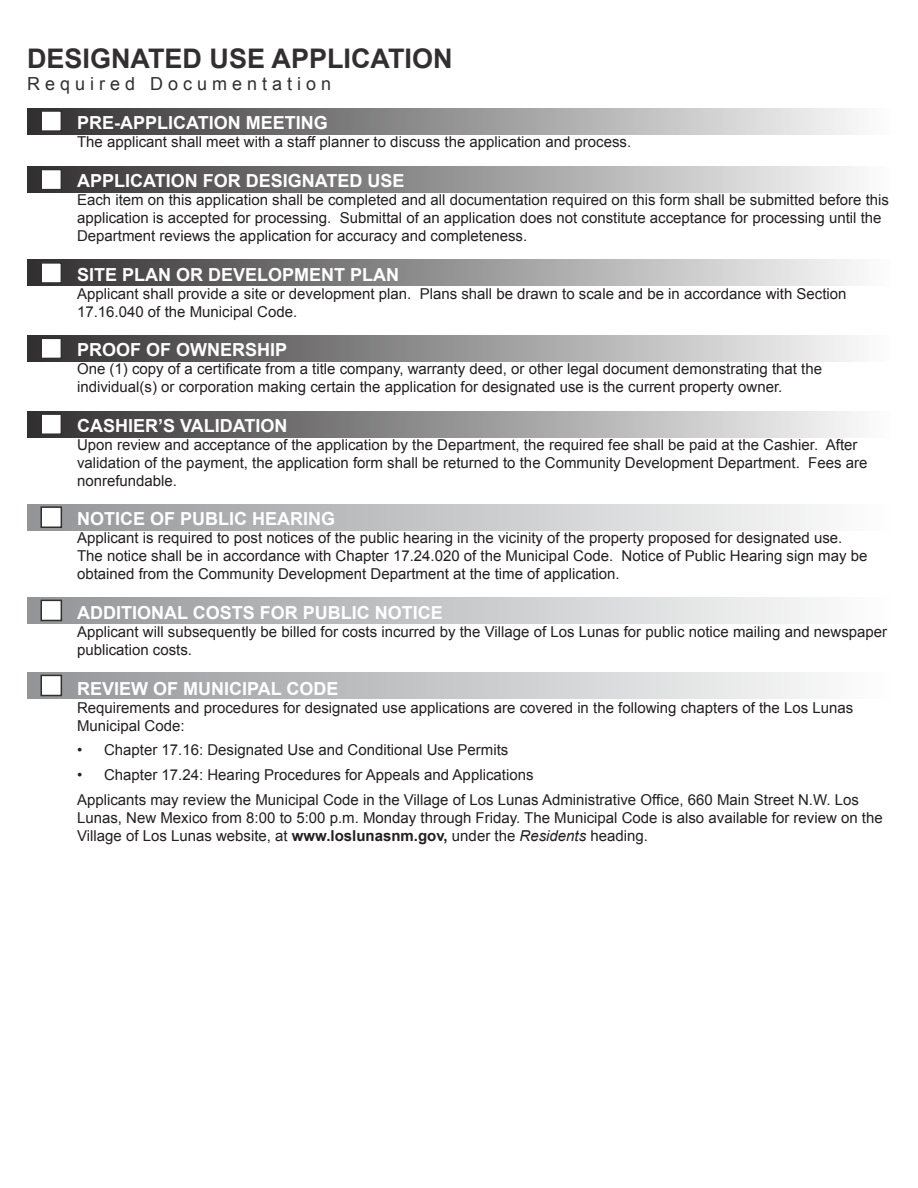
<style>
.page{position:relative;width:918px;height:1188px;background:#fff}
.page>*{position:absolute;margin:0;border:0;box-sizing:border-box;transform-origin:0 0}
.t1{font:700 27px "Arial";color:#312f30}
.t2{font:700 18px "Arial";color:#fff}
.t3{font:18px "Arial";color:#312f30}
.t4{font:15px/18px "Arial";color:#231f20}
.s1{font-weight:700}
.s2{font-style:italic}
</style>
<div class="page">
<div style="left:27px;top:672px;width:864px;height:27px;background:linear-gradient(to right,#8f9194,#fff)"></div>
<div style="left:40px;top:675px;width:22px;height:21px;background:#fff;border:2px solid #312f30"></div>
<div style="left:27px;top:597px;width:864px;height:27px;background:linear-gradient(to right,#8f9194,#fff)"></div>
<div style="left:40px;top:600px;width:22px;height:21px;background:#fff;border:2px solid #312f30"></div>
<div style="left:27px;top:504px;width:864px;height:27px;background:linear-gradient(to right,#929497,#fefefe)"></div>
<div style="left:27px;top:411px;width:864px;height:27px;background:linear-gradient(to right,#302e2f,#fdfdfd)"></div>
<div style="left:27px;top:335px;width:864px;height:27px;background:linear-gradient(to right,#302e2f,#fdfdfd)"></div>
<div style="left:27px;top:259px;width:864px;height:27px;background:linear-gradient(to right,#302e2f,#fdfdfd)"></div>
<div style="left:27px;top:166px;width:864px;height:27px;background:linear-gradient(to right,#302e2f,#fdfdfd)"></div>
<div style="left:27px;top:108px;width:864px;height:27px;background:linear-gradient(to right,#302e2f,#fdfdfd)"></div>
<div style="left:40px;top:110px;width:22px;height:22px;background:#fff;border:2px solid #312f30"></div>
<div style="left:40px;top:169px;width:22px;height:21px;background:#fff;border:2px solid #312f30"></div>
<div style="left:40px;top:338px;width:22px;height:21px;background:#fff;border:2px solid #312f30"></div>
<div style="left:40px;top:262px;width:22px;height:22px;background:#fff;border:2px solid #312f30"></div>
<div style="left:40px;top:413px;width:22px;height:22px;background:#fff;border:2px solid #312f30"></div>
<div style="left:40px;top:506px;width:22px;height:22px;background:#fff;border:2px solid #312f30"></div>
<p class="t1" style="left:27px;top:41px;width:427px">DESIGNATED USE APPLICATION</p>
<p class="t3" style="left:27px;top:72px;width:306px">R e q u i r e d D o c u m e n t a t i o n</p>
<p class="t2" style="left:77px;top:111px;width:252px">PRE-APPLICATION MEETING</p>
<p class="t4" style="left:77px;top:133px;width:556px">The applicant shall meet with a staff planner to discuss the application and process.</p>
<p class="t2" style="left:77px;top:169px;width:329px">APPLICATION FOR DESIGNATED USE</p>
<p class="t4" style="left:77px;top:191px;width:814px">Each item on this application shall be completed and all documentation required on this form shall be submitted before this application is accepted for processing. Submittal of an application does not constitute acceptance for processing until the<br>Department reviews the application for accuracy and completeness.</p>
<p class="t2" style="left:77px;top:262px;width:324px">SITE PLAN OR DEVELOPMENT PLAN</p>
<p class="t4" style="left:77px;top:284px;width:771px">Applicant shall provide a site or development plan. Plans shall be drawn to scale and be in accordance with Section<br>17.16.040 of the Municipal Code.</p>
<p class="t2" style="left:77px;top:338px;width:212px">PROOF OF OWNERSHIP</p>
<p class="t4" style="left:77px;top:360px;width:747px">One (1) copy of a certificate from a title company, warranty deed, or other legal document demonstrating that the individual(s) or corporation making certain the application for designated use is the current property owner.</p>
<p class="t2" style="left:77px;top:413px;width:212px">CASHIER’S VALIDATION</p>
<p class="t4" style="left:77px;top:436px;width:792px">Upon review and acceptance of the application by the Department, the required fee shall be paid at the Cashier. After validation of the payment, the application form shall be returned to the Community Development Department. Fees are nonrefundable.</p>
<p class="t2" style="left:77px;top:507px;width:260px">NOTICE OF PUBLIC HEARING</p>
<p class="t4" style="left:77px;top:529px;width:792px">Applicant is required to post notices of the public hearing in the vicinity of the property proposed for designated use.<br>The notice shall be in accordance with Chapter 17.24.020 of the Municipal Code. Notice of Public Hearing sign may be obtained from the Community Development Department at the time of application.</p>
<p class="t2" style="left:77px;top:601px;width:367px">ADDITIONAL COSTS FOR PUBLIC NOTICE</p>
<p class="t4" style="left:77px;top:623px;width:812px">Applicant will subsequently be billed for costs incurred by the Village of Los Lunas for public notice mailing and newspaper publication costs.</p>
<p class="t2" style="left:77px;top:676px;width:263px">REVIEW OF MUNICIPAL CODE</p>
<p class="t4" style="left:77px;top:698px;width:778px">Requirements and procedures for designated use applications are covered in the following chapters of the Los Lunas<br>Municipal Code:</p>
<p class="t4" style="left:77px;top:741px;width:433px">• Chapter 17.16: Designated Use and Conditional Use Permits</p>
<p class="t4" style="left:77px;top:766px;width:458px">• Chapter 17.24: Hearing Procedures for Appeals and Applications</p>
<p class="t4" style="left:77px;top:791px;width:807px">Applicants may review the Municipal Code in the Village of Los Lunas Administrative Office, 660 Main Street N.W. Los<br>Lunas, New Mexico from 8:00 to 5:00 p.m. Monday through Friday. The Municipal Code is also available for review on the<br>Village of Los Lunas website, at <span class="s1">www.loslunasnm.gov,</span> under the <span class="s2">Residents</span> heading.</p>
</div>
